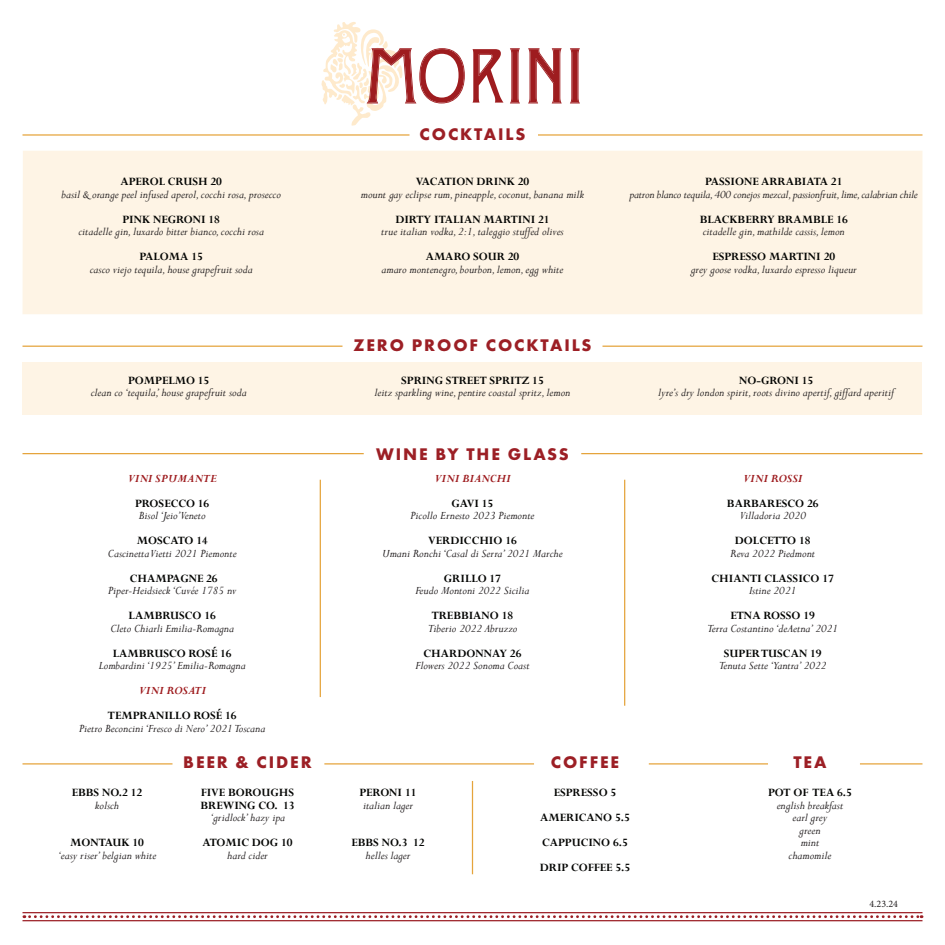
<style>
.page{position:relative;width:945px;height:945px;background:#fff}
.page>*{position:absolute;margin:0;border:0;box-sizing:border-box;transform-origin:0 0}
.t1{font:700 17.5px "Futura PT";letter-spacing:.11em;color:#9c1f25}
.t2{font:italic 12.5px/12.5px "Perpetua";color:#231f20;text-align:center}
.t3{font:700 12.5px/12.5px "Perpetua";color:#040503;text-align:center}
.t4{font:italic 12.5px "Perpetua";letter-spacing:-.02em;color:#231f20}
.t5{font:italic 700 12.5px "Perpetua";color:#9e1c1f}
.t6{font:10px "Minion Pro";color:#231f20}
.s1{font-weight:700;font-style:normal;color:#040503}
.s2{font-weight:400;font-style:italic;color:#231f20}
</style>
<div class="page">
<hr style="left:22px;top:134px;width:388px;height:2px;background:#e5a43c">
<hr style="left:538px;top:134px;width:384px;height:2px;background:#e5a43c">
<div style="left:22px;top:151px;width:900px;height:163px;background:#fef4e5"></div>
<div style="left:22px;top:362px;width:900px;height:52px;background:#fef4e5"></div>
<hr style="left:22px;top:346px;width:320px;height:1px;background:#e5a43c">
<hr style="left:602px;top:346px;width:320px;height:1px;background:#e5a43c">
<hr style="left:22px;top:453px;width:342px;height:1px;background:#e5a43c">
<hr style="left:581px;top:453px;width:341px;height:1px;background:#e5a43c">
<hr style="left:320px;top:480px;width:1px;height:217px;background:#e5a43c">
<hr style="left:472px;top:781px;width:1px;height:93px;background:#e5a43c">
<hr style="left:624px;top:480px;width:1px;height:226px;background:#e5a43c">
<hr style="left:22px;top:763px;width:150px;height:2px;background:#e5a43c">
<hr style="left:324px;top:763px;width:210px;height:2px;background:#e5a43c">
<hr style="left:860px;top:763px;width:62px;height:2px;background:#e5a43c">
<hr style="left:649px;top:763px;width:119px;height:2px;background:#e5a43c">
<svg style="left:570px;top:48px;width:10px;height:55px"></svg>
<svg style="left:528px;top:48px;width:34px;height:55px"></svg>
<svg style="left:510px;top:48px;width:10px;height:55px"></svg>
<svg style="left:473px;top:49px;width:30px;height:54px"></svg>
<svg style="left:321px;top:22px;width:144px;height:104px"></svg>
<hr style="left:22px;top:912px;width:900px;height:1px;background:#9c1f25">
<hr style="left:22px;top:920px;width:900px;height:1px;background:#9c1f25">
<svg style="left:24px;top:915px;width:898px;height:3px"></svg>
<p class="t3" style="left:121px;top:175px;width:103px">APEROL CRUSH 20</p>
<p class="t2" style="left:62px;top:187px;width:221px">basil &amp; orange peel infused aperol, cocchi rosa, prosecco</p>
<p class="t3" style="left:122px;top:213px;width:99px">PINK NEGRONI 18</p>
<p class="t2" style="left:79px;top:225px;width:187px">citadelle gin, luxardo bitter bianco, cocchi rosa</p>
<p class="t3" style="left:140px;top:250px;width:65px">PALOMA 15</p>
<p class="t2" style="left:90px;top:262px;width:164px">casco viejo tequila, house grapefruit soda</p>
<p class="t1" style="left:420px;top:123px;width:107px">COCKTAILS</p>
<p class="t3" style="left:416px;top:175px;width:115px">VACATION DRINK 20</p>
<p class="t2" style="left:361px;top:187px;width:225px">mount gay eclipse rum, pineapple, coconut, banana milk</p>
<p class="t3" style="left:395px;top:213px;width:156px">DIRTY ITALIAN MARTINI 21</p>
<p class="t2" style="left:381px;top:225px;width:184px">true italian vodka, 2:1, taleggio stuffed olives</p>
<p class="t3" style="left:426px;top:250px;width:95px">AMARO SOUR 20</p>
<p class="t2" style="left:382px;top:262px;width:183px">amaro montenegro, bourbon, lemon, egg white</p>
<p class="t1" style="left:353px;top:334px;width:240px">ZERO PROOF COCKTAILS</p>
<p class="t2" style="left:91px;top:374px;width:157px"><span class="s1">POMPELMO 15<br></span>clean co ‘tequila,’ house grapefruit soda</p>
<p class="t3" style="left:401px;top:374px;width:144px">SPRING STREET SPRITZ 15</p>
<p class="t2" style="left:375px;top:386px;width:197px">leitz sparkling wine, pentire coastal spritz, lemon</p>
<p class="t5" style="left:127px;top:470px;width:91px">VINI SPUMANTE</p>
<p class="t3" style="left:135px;top:496px;width:76px">PROSECCO 16</p>
<p class="t2" style="left:139px;top:509px;width:68px">Bisol ‘Jeio’Veneto</p>
<p class="t3" style="left:137px;top:534px;width:73px">MOSCATO 14</p>
<p class="t2" style="left:108px;top:546px;width:130px">Cascinetta Vietti 2021 Piemonte</p>
<p class="t3" style="left:130px;top:571px;width:89px">CHAMPAGNE 26</p>
<p class="t2" style="left:108px;top:584px;width:130px">Piper-Heidsieck ‘Cuvée 1785 nv</p>
<p class="t3" style="left:129px;top:609px;width:89px">LAMBRUSCO 16</p>
<p class="t2" style="left:110px;top:621px;width:125px">Cleto Chiarli Emilia-Romagna</p>
<p class="t3" style="left:113px;top:646px;width:120px">LAMBRUSCO ROSÉ 16</p>
<p class="t2" style="left:99px;top:659px;width:149px">Lombardini ‘1925’ Emilia-Romagna</p>
<p class="t5" style="left:139px;top:683px;width:69px">VINI ROSATI</p>
<p class="t3" style="left:108px;top:709px;width:130px">TEMPRANILLO ROSÉ 16</p>
<p class="t2" style="left:79px;top:721px;width:188px">Pietro Beconcini ‘Fresco di Nero’ 2021 Toscana</p>
<p class="t1" style="left:376px;top:443px;width:194px">WINE BY THE GLASS</p>
<p class="t5" style="left:434px;top:470px;width:78px">VINI BIANCHI</p>
<p class="t3" style="left:452px;top:496px;width:43px">GAVI 15</p>
<p class="t2" style="left:410px;top:509px;width:126px">Picollo Ernesto 2023 Piemonte</p>
<p class="t3" style="left:428px;top:534px;width:90px">VERDICCHIO 16</p>
<p class="t2" style="left:382px;top:546px;width:182px">Umani Ronchi ‘Casal di Serra’ 2021 Marche</p>
<p class="t3" style="left:444px;top:571px;width:59px">GRILLO 17</p>
<p class="t2" style="left:415px;top:584px;width:116px">Feudo Montoni 2022 Sicilia</p>
<p class="t3" style="left:432px;top:609px;width:83px">TREBBIANO 18</p>
<p class="t2" style="left:428px;top:621px;width:91px">Tiberio 2022 Abruzzo</p>
<p class="t3" style="left:424px;top:646px;width:99px">CHARDONNAY 26</p>
<p class="t2" style="left:415px;top:659px;width:116px">Flowers 2022 Sonoma Coast</p>
<p class="t3" style="left:705px;top:175px;width:139px">PASSIONE ARRABIATA 21</p>
<p class="t4" style="left:630px;top:186px;width:290px">patron blanco tequila, 400 conejos mezcal, passionfruit, lime, calabrian chile</p>
<p class="t3" style="left:700px;top:213px;width:150px">BLACKBERRY BRAMBLE 16</p>
<p class="t2" style="left:703px;top:225px;width:144px">citadelle gin, mathilde cassis, lemon</p>
<p class="t3" style="left:712px;top:250px;width:124px">ESPRESSO MARTINI 20</p>
<p class="t2" style="left:691px;top:262px;width:168px">grey goose vodka, luxardo espresso liqueur</p>
<p class="t3" style="left:739px;top:374px;width:76px">NO-GRONI 15</p>
<p class="t2" style="left:658px;top:386px;width:237px">lyre’s dry london spirit, roots divino apertif, giffard aperitif</p>
<p class="t5" style="left:743px;top:470px;width:61px">VINI ROSSI</p>
<p class="t3" style="left:727px;top:496px;width:93px">BARBARESCO 26</p>
<p class="t2" style="left:739px;top:509px;width:68px">Villadoria 2020</p>
<p class="t3" style="left:735px;top:534px;width:77px">DOLCETTO 18</p>
<p class="t2" style="left:730px;top:546px;width:86px">Reva 2022 Piedmont</p>
<p class="t3" style="left:712px;top:571px;width:124px">CHIANTI CLASSICO 17</p>
<p class="t2" style="left:749px;top:584px;width:49px">Istine 2021</p>
<p class="t3" style="left:731px;top:609px;width:86px">ETNA ROSSO 19</p>
<p class="t2" style="left:707px;top:621px;width:133px">Terra Costantino ‘deAetna’ 2021</p>
<p class="t3" style="left:724px;top:646px;width:99px">SUPER TUSCAN 19</p>
<p class="t2" style="left:719px;top:659px;width:109px">Tenuta Sette ‘Yantra’ 2022</p>
<p class="t3" style="left:72px;top:786px;width:72px">EBBS NO.2 12</p>
<p class="t2" style="left:95px;top:799px;width:26px">kolsch</p>
<p class="t3" style="left:70px;top:836px;width:75px">MONTAUK 10</p>
<p class="t2" style="left:58px;top:849px;width:100px">‘easy riser’ belgian white</p>
<p class="t1" style="left:183px;top:751px;width:130px">BEER &amp; CIDER</p>
<p class="t1" style="left:551px;top:751px;width:70px">COFFEE</p>
<p class="t1" style="left:793px;top:751px;width:35px">TEA</p>
<p class="t3" style="left:201px;top:786px;width:95px">FIVE BOROUGHS</p>
<p class="t2" style="left:201px;top:799px;width:95px"><span class="s1">BREWING CO. 13 </span>‘gridlock’ hazy ipa</p>
<p class="t3" style="left:202px;top:836px;width:92px">ATOMIC DOG 10 <span class="s2">hard cider</span></p>
<p class="t2" style="left:359px;top:786px;width:58px;text-align:left"><span class="s1">PERONI 11 </span>italian lager</p>
<p class="t3" style="left:351px;top:836px;width:75px">EBBS NO.3 12</p>
<p class="t2" style="left:366px;top:849px;width:46px">helles lager</p>
<p class="t3" style="left:554px;top:786px;width:64px">ESPRESSO 5</p>
<p class="t3" style="left:540px;top:811px;width:91px">AMERICANO 5.5</p>
<p class="t3" style="left:542px;top:836px;width:87px">CAPPUCINO 6.5</p>
<p class="t3" style="left:540px;top:861px;width:92px">DRIP COFFEE 5.5</p>
<p class="t3" style="left:768px;top:786px;width:85px">POT OF TEA 6.5</p>
<p class="t2" style="left:777px;top:799px;width:68px">english breakfast</p>
<p class="t2" style="left:793px;top:811px;width:36px">earl grey</p>
<p class="t2" style="left:799px;top:824px;width:23px">green</p>
<p class="t2" style="left:801px;top:836px;width:20px">mint</p>
<p class="t2" style="left:789px;top:849px;width:44px">chamomile</p>
<p class="t6" style="left:870px;top:897px;width:30px">4.23.24</p>
</div>
